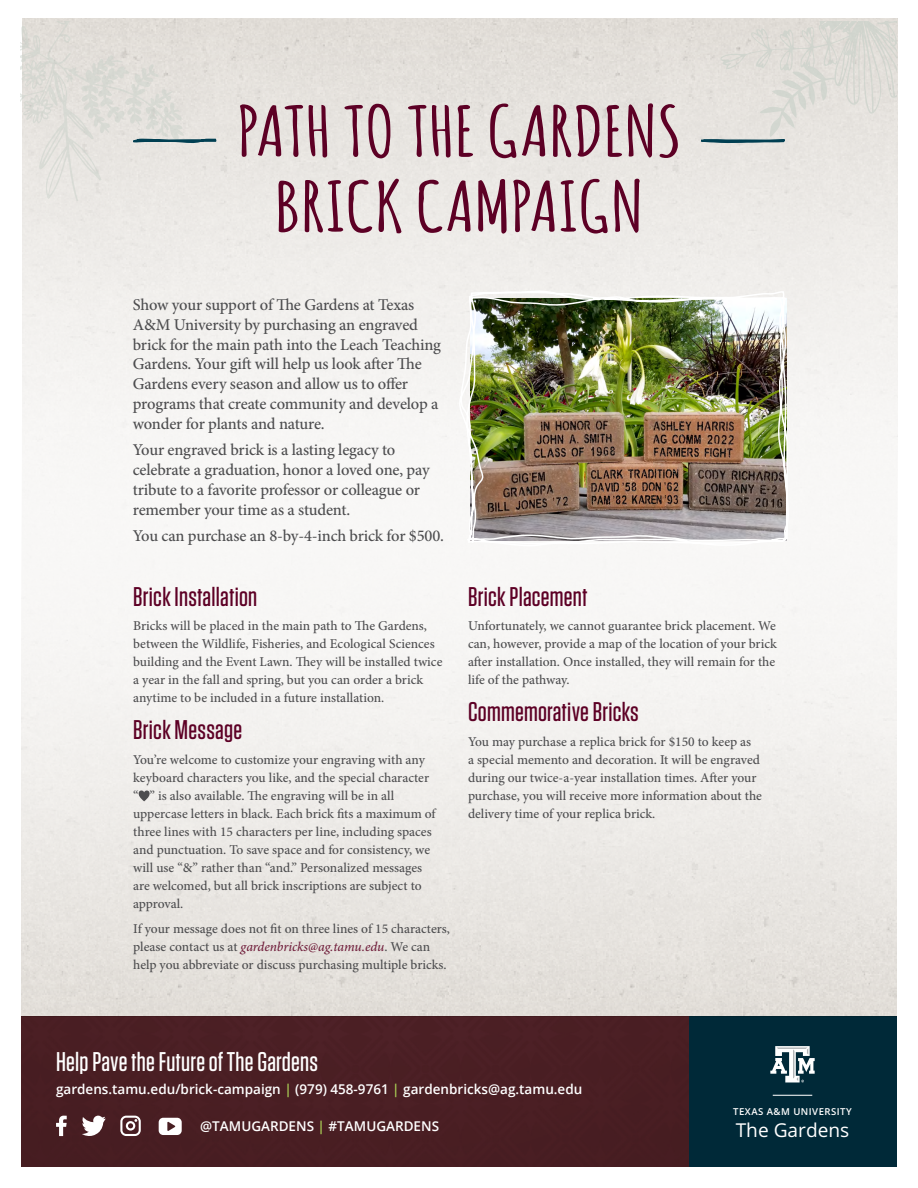
<style>
.page{position:relative;width:918px;height:1188px;background:#fff}
.page>*{position:absolute;margin:0;border:0;box-sizing:border-box;transform-origin:0 0}
.t1{font:700 68.1px/75.3px "Amatic";letter-spacing:.025em;color:#5d0025;text-align:center;scale:1.25 1}
.t2{font:500 27px "Tungsten";letter-spacing:.01em;color:#5d0025}
.t3{font:500 27px "Tungsten";letter-spacing:.01em;color:#fff}
.t4{font:19.05px "Open Sans";color:#fff}
.t5{font:500 16.5px/19.8px "Minion Pro";letter-spacing:-.015em;color:#4d4d4f}
.t6{font:500 13.5px/18px "Minion Pro";color:#4d4d4f}
.t7{font:600 13.5px "Open Sans";color:#fff}
.t8{font:600 9.6px "Open Sans";letter-spacing:.05em;color:#fff}
.s1{font-style:italic;color:#701e3b}
.s2{color:#abd156}
</style>
<div class="page">
<div style="left:21px;top:1016px;width:668px;height:150px;background:#491e23"></div>
<div style="left:689px;top:1016px;width:207px;height:150px;background:#002938"></div>
<hr style="left:773px;top:1095px;width:39px;height:1px;background:#fff">
<svg style="left:770px;top:1046px;width:45px;height:36px"></svg>
<svg style="left:159px;top:1118px;width:23px;height:17px"></svg>
<svg style="left:81px;top:1116px;width:25px;height:24px"></svg>
<svg style="left:120px;top:1116px;width:21px;height:20px"></svg>
<svg style="left:56px;top:1116px;width:11px;height:20px"></svg>
<svg style="left:139px;top:791px;width:11px;height:10px"></svg>
<svg style="left:20px;top:22px;width:198px;height:179px;background:#e1e0db"></svg>
<svg style="left:693px;top:22px;width:203px;height:122px;background:#deddd8"></svg>
<img style="left:457px;top:289px;width:334px;height:259px">
<h1 class="t1" style="left:238px;top:91px;width:355px">PATH TO THE GARDENS<br>BRICK CAMPAIGN</h1>
<p class="t5" style="left:133px;top:295px;width:310px">Show your support of The Gardens at Texas A&amp;M University by purchasing an engraved brick for the main path into the Leach Teaching Gardens. Your gift will help us look after The Gardens every season and allow us to offer programs that create community and develop a wonder for plants and nature.</p>
<p class="t5" style="left:133px;top:440px;width:298px">Your engraved brick is a lasting legacy to celebrate a graduation, honor a loved one, pay tribute to a favorite professor or colleague or remember your time as a student.</p>
<p class="t5" style="left:133px;top:526px;width:313px">You can purchase an 8-by-4-inch brick for $500.</p>
<h2 class="t2" style="left:133px;top:582px;width:126px">Brick Installation</h2>
<p class="t6" style="left:133px;top:617px;width:311px">Bricks will be placed in the main path to The Gardens, between the Wildlife, Fisheries, and Ecological Sciences building and the Event Lawn. They will be installed twice a year in the fall and spring, but you can order a brick anytime to be included in a future installation.</p>
<h2 class="t2" style="left:133px;top:716px;width:110px">Brick Message</h2>
<p class="t6" style="left:133px;top:751px;width:304px">You’re welcome to customize your engraving with any keyboard characters you like, and the special character “ ” is also available. The engraving will be in all uppercase letters in black. Each brick fits a maximum of three lines with 15 characters per line, including spaces and punctuation. To save space and for consistency, we will use “&amp;” rather than “and.” Personalized messages are welcomed, but all brick inscriptions are subject to approval.</p>
<p class="t6" style="left:133px;top:919px;width:318px">If your message does not fit on three lines of 15 characters, please contact us at <span class="s1">gardenbricks@ag.tamu.edu</span>. We can help you abbreviate or discuss purchasing multiple bricks.</p>
<h2 class="t2" style="left:468px;top:582px;width:121px">Brick Placement</h2>
<p class="t6" style="left:468px;top:617px;width:310px;text-align:justify">Unfortunately, we cannot guarantee brick placement. We can, however, provide a map of the location of your brick after installation. Once installed, they will remain for the life of the pathway.</p>
<h2 class="t2" style="left:468px;top:698px;width:172px">Commemorative Bricks</h2>
<p class="t6" style="left:468px;top:733px;width:295px">You may purchase a replica brick for $150 to keep as<br>a special memento and decoration. It will be engraved during our twice-a-year installation times. After your purchase, you will receive more information about the delivery time of your replica brick.</p>
<h2 class="t3" style="left:56px;top:1047px;width:264px">Help Pave the Future of The Gardens</h2>
<p class="t7" style="left:56px;top:1080px;width:528px">gardens.tamu.edu/brick-campaign <span class="s2">|</span> (979) 458-9761 <span class="s2">|</span> gardenbricks@ag.tamu.edu</p>
<p class="t7" style="left:200px;top:1117px;width:240px">@TAMUGARDENS <span class="s2">|</span> #TAMUGARDENS</p>
<p class="t8" style="left:733px;top:1105px;width:120px">TEXAS A&amp;M UNIVERSITY</p>
<h3 class="t4" style="left:736px;top:1117px;width:115px">The Gardens</h3>
</div>
